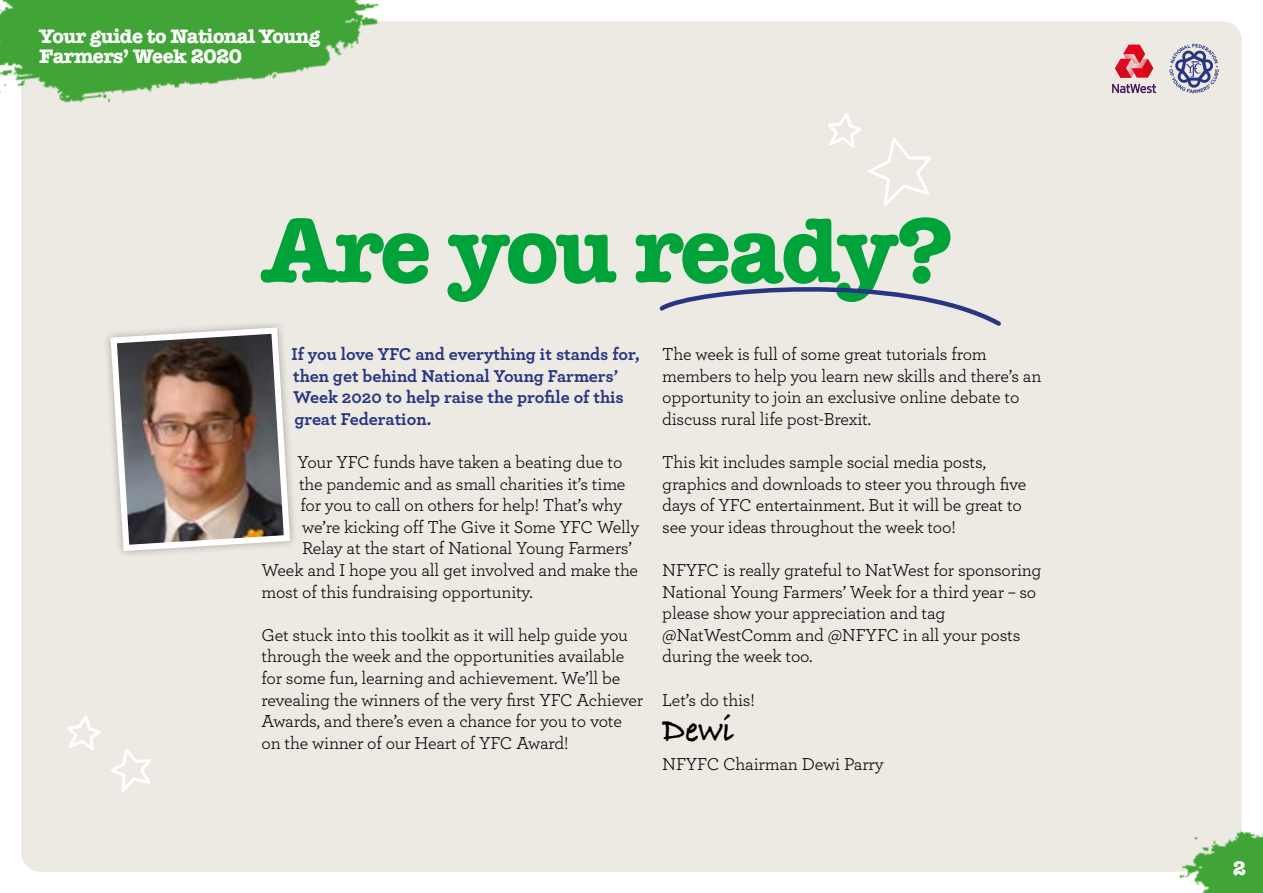
<style>
.page{position:relative;width:1263px;height:893px;background:#fff}
.page>*{position:absolute;margin:0;border:0;box-sizing:border-box;transform-origin:0 0}
.t1{font:700 94.65px "American Typewriter";letter-spacing:-.03em;color:#00a23a}
.t2{font:700 36px "Bradley Hand ITCTT";color:#000}
.t3{font:700 20.25px/20.2px "American Typewriter";letter-spacing:-.03em;color:#fff}
.t4{font:18px/21.6px "Archer";letter-spacing:-.01em;color:#000}
.t5{font:700 18px/21.6px "Archer";color:#283583}
</style>
<div class="page">
<div style="left:11px;top:11px;width:1241px;height:871px;background:#ede9e3;border-radius:30px"></div>
<div style="left:0;top:0;width:1263px;height:893px;border:21px solid #fff;border-radius:30px"></div>
<img style="left:0;top:0;width:462px;height:132px">
<img style="left:1154px;top:813px;width:109px;height:80px">
<svg style="left:1112px;top:84px;width:44px;height:9px"></svg>
<svg style="left:1115px;top:45px;width:38px;height:33px"></svg>
<svg style="left:1169px;top:44px;width:50px;height:49px"></svg>
<img style="left:107px;top:324px;width:186px;height:230px">
<svg style="left:659px;top:287px;width:342px;height:39px"></svg>
<svg style="left:828px;top:113px;width:103px;height:93px"></svg>
<svg style="left:67px;top:715px;width:83px;height:77px"></svg>
<p class="t3" style="left:39px;top:25px;width:282px">Your guide to National Young<br>Farmers’ Week 2020</p>
<h1 class="t1" style="left:261px;top:169px;width:693px">Are you ready?</h1>
<p class="t5" style="left:291px;top:343px;width:350px">If you love YFC and everything it stands for, then get behind National Young Farmers’ Week 2020 to help raise the profile of this great Federation.</p>
<p class="t4" style="left:297px;top:451px;width:326px">Your YFC funds have taken a beating due to</p>
<p class="t4" style="left:299px;top:472px;width:328px">the pandemic and as small charities it’s time</p>
<p class="t4" style="left:300px;top:494px;width:323px">for you to call on others for help! That’s why</p>
<p class="t4" style="left:302px;top:515px;width:339px">we’re kicking off The Give it Some YFC Welly</p>
<p class="t4" style="left:302px;top:537px;width:331px">Relay at the start of National Young Farmers’</p>
<p class="t4" style="left:261px;top:559px;width:378px">Week and I hope you all get involved and make the</p>
<p class="t4" style="left:261px;top:580px;width:273px">most of this fundraising opportunity.</p>
<p class="t4" style="left:261px;top:623px;width:383px">Get stuck into this toolkit as it will help guide you through the week and the opportunities available for some fun, learning and achievement. We’ll be revealing the winners of the very first YFC Achiever Awards, and there’s even a chance for you to vote on the winner of our Heart of YFC Award!</p>
<p class="t4" style="left:662px;top:343px;width:381px">The week is full of some great tutorials from members to help you learn new skills and there’s an opportunity to join an exclusive online debate to discuss rural life post-Brexit.</p>
<p class="t4" style="left:662px;top:451px;width:366px">This kit includes sample social media posts, graphics and downloads to steer you through five days of YFC entertainment. But it will be great to see your ideas throughout the week too!</p>
<p class="t4" style="left:662px;top:559px;width:381px">NFYFC is really grateful to NatWest for sponsoring National Young Farmers’ Week for a third year – so please show your appreciation and tag @NatWestComm and @NFYFC in all your posts during the week too.</p>
<p class="t4" style="left:662px;top:688px;width:94px">Let’s do this!</p>
<h2 class="t2" style="left:662px;top:702px;width:73px">Dewi</h2>
<p class="t4" style="left:662px;top:753px;width:223px">NFYFC Chairman Dewi Parry</p>
<p class="t3" style="left:1233px;top:857px;width:15px">2</p>
</div>
